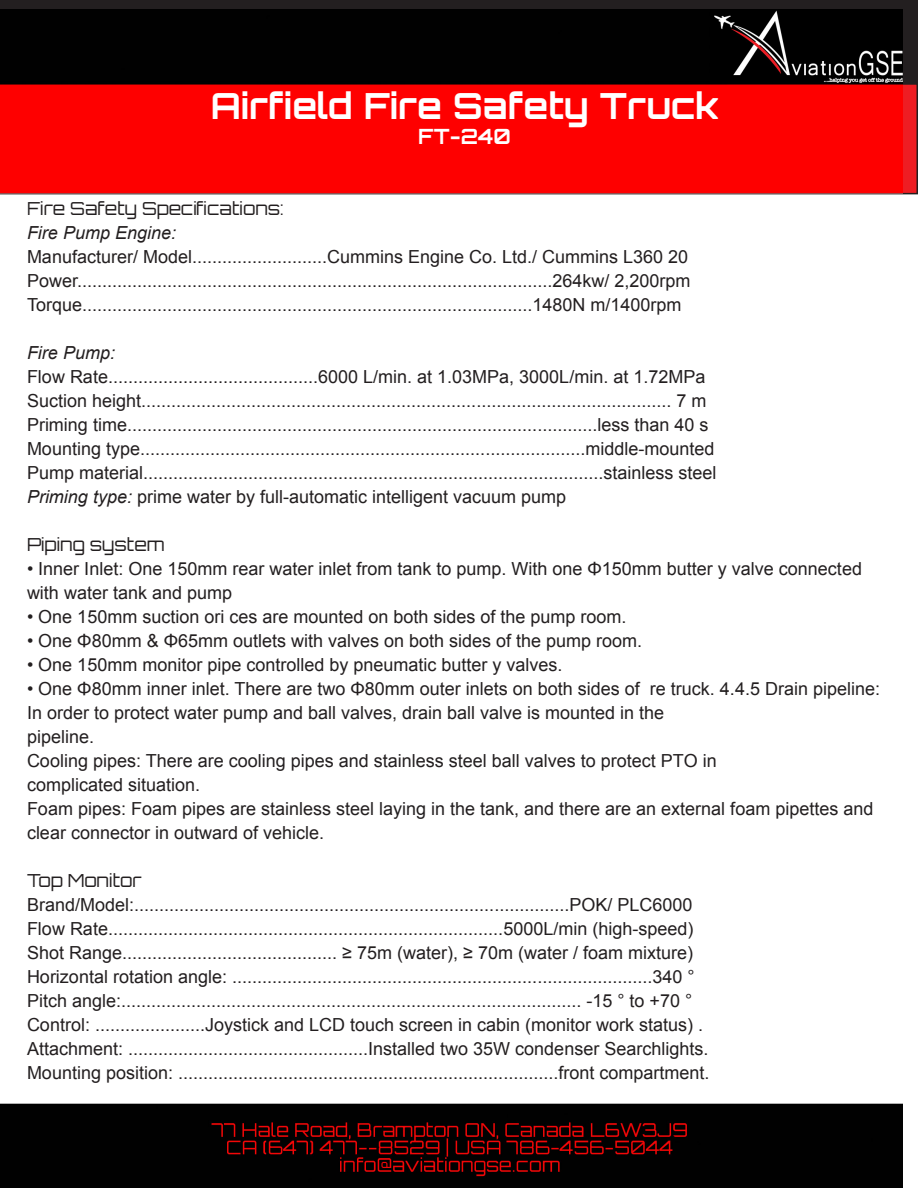
<style>
.page{position:relative;width:918px;height:1188px;background:#fff}
.page>*{position:absolute;margin:0;border:0;box-sizing:border-box;transform-origin:0 0}
.t1{font:700 36px "Orbitron";color:#fff}
.t2{font:700 21px "Orbitron";color:#fff}
.t3{font:18px/24px "Arial";color:#231f20}
.t4{font:300 18px "Orbitron";color:#231f20}
.t5{font:italic 18px "Arial";color:#231f20}
.s1{font-style:italic}
</style>
<div class="page">
<div style="left:1px;top:1px;width:916px;height:83px;background:#231f20"></div>
<div style="left:0;top:0;width:918px;height:85px;border:2px solid #231f20"></div>
<img style="left:0;top:9px;width:903px;height:1179px">
<p class="t1" style="left:211px;top:84px;width:509px">Airfield Fire Safety Truck</p>
<p class="t2" style="left:418px;top:124px;width:94px">FT-240</p>
<p class="t4" style="left:27px;top:197px;width:259px">Fire Safety Specifications:</p>
<p class="t5" style="left:27px;top:221px;width:151px">Fire Pump Engine:</p>
<p class="t3" style="left:27px;top:245px;width:663px">Manufacturer/ Model...........................Cummins Engine Co. Ltd./ Cummins L360 20</p>
<p class="t3" style="left:27px;top:269px;width:665px">Power...............................................................................................264kw/ 2,200rpm</p>
<p class="t3" style="left:27px;top:293px;width:656px">Torque..........................................................................................1480N m/1400rpm</p>
<p class="t5" style="left:27px;top:341px;width:90px">Fire Pump:</p>
<p class="t3" style="left:27px;top:365px;width:680px">Flow Rate..........................................6000 L/min. at 1.03MPa, 3000L/min. at 1.72MPa</p>
<p class="t3" style="left:27px;top:389px;width:681px">Suction height.......................................................................................................... 7 m</p>
<p class="t3" style="left:27px;top:413px;width:683px">Priming time..............................................................................................less than 40 s</p>
<p class="t3" style="left:27px;top:437px;width:689px">Mounting type.........................................................................................middle-mounted</p>
<p class="t3" style="left:27px;top:461px;width:691px">Pump material............................................................................................stainless steel</p>
<p class="t3" style="left:27px;top:485px;width:541px"><span class="s1">Priming type:</span> prime water by full-automatic intelligent vacuum pump</p>
<p class="t4" style="left:27px;top:533px;width:139px">Piping system</p>
<p class="t3" style="left:27px;top:557px;width:837px">• Inner Inlet: One 150mm rear water inlet from tank to pump. With one Φ150mm butter y valve connected with water tank and pump</p>
<p class="t3" style="left:27px;top:605px;width:601px">• One 150mm suction ori ces are mounted on both sides of the pump room.</p>
<p class="t3" style="left:27px;top:629px;width:617px">• One Φ80mm &amp; Φ65mm outlets with valves on both sides of the pump room.</p>
<p class="t3" style="left:27px;top:653px;width:537px">• One 150mm monitor pipe controlled by pneumatic butter y valves.</p>
<p class="t3" style="left:27px;top:677px;width:855px">• One Φ80mm inner inlet. There are two Φ80mm outer inlets on both sides of re truck. 4.4.5 Drain pipeline:<br>In order to protect water pump and ball valves, drain ball valve is mounted in the</p>
<p class="t3" style="left:27px;top:725px;width:69px">pipeline.</p>
<p class="t3" style="left:27px;top:749px;width:691px">Cooling pipes: There are cooling pipes and stainless steel ball valves to protect PTO in</p>
<p class="t3" style="left:27px;top:773px;width:175px">complicated situation.</p>
<p class="t3" style="left:27px;top:797px;width:848px">Foam pipes: Foam pipes are stainless steel laying in the tank, and there are an external foam pipettes and clear connector in outward of vehicle.</p>
<p class="t4" style="left:27px;top:869px;width:116px">Top Monitor</p>
<p class="t3" style="left:27px;top:893px;width:667px">Brand/Model:.......................................................................................POK/ PLC6000</p>
<p class="t3" style="left:27px;top:917px;width:668px">Flow Rate...............................................................................5000L/min (high-speed)</p>
<p class="t3" style="left:27px;top:941px;width:668px">Shot Range........................................... ≥ 75m (water), ≥ 70m (water / foam mixture)</p>
<p class="t3" style="left:27px;top:965px;width:669px">Horizontal rotation angle: ....................................................................................340 °</p>
<p class="t3" style="left:27px;top:989px;width:667px">Pitch angle:............................................................................................ -15 ° to +70 °</p>
<p class="t3" style="left:27px;top:1013px;width:678px">Control: ......................Joystick and LCD touch screen in cabin (monitor work status) .</p>
<p class="t3" style="left:27px;top:1037px;width:683px">Attachment: ................................................Installed two 35W condenser Searchlights.</p>
<p class="t3" style="left:27px;top:1061px;width:684px">Mounting position: ............................................................................front compartment.</p>
</div>
